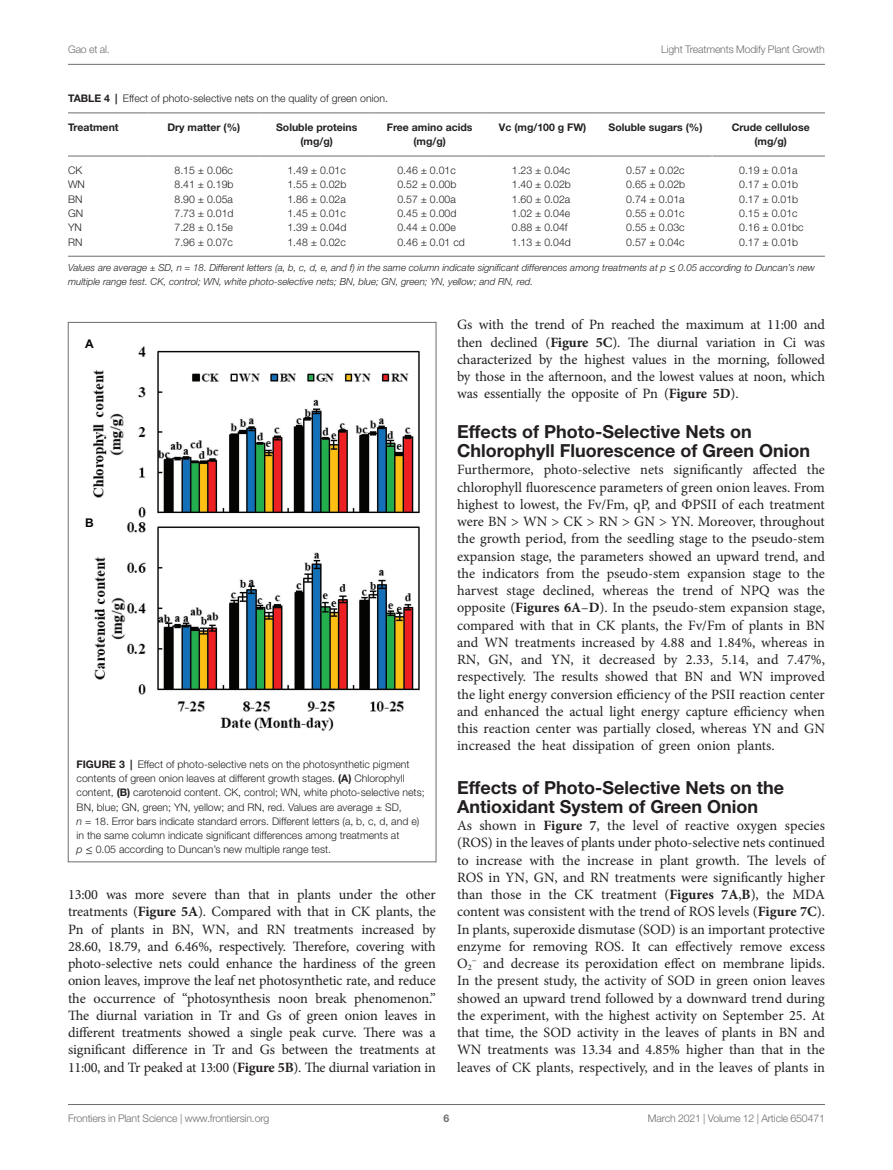
<style>
.page{position:relative;width:893px;height:1170px;background:#fff}
.page>*{position:absolute;margin:0;border:0;box-sizing:border-box;transform-origin:0 0}
.HEAD_2{font:700 18px/18.8px "Helvetica Neue LT Std";color:#231f20}
.TEXT_FLUSH{font:14.25px/17.2px "Minion Pro";letter-spacing:-.005em;color:#231f20;text-align:justify}
.TEXT{font:14.25px/17.2px "Minion Pro";letter-spacing:-.015em;color:#231f20;text-align:justify}
.t1{font:700 12px "Arial";color:#040503}
.FIG_LEG{font:300 10.5px/14.2px "Helvetica Neue LT Std";color:#231f20}
.TB_TX{font:300 10.5px "Helvetica Neue LT Std";color:#231f20}
.t2{font:300 10.5px "Helvetica Neue LT Std";letter-spacing:-.015em;color:#6c6d70}
.TB_CH{font:700 10.5px/14.2px "Helvetica Neue LT Std";color:#231f20;text-align:center}
.TT{font:300 10.5px "Helvetica Neue LT Std";color:#231f20}
.t3{font:700 10.5px "Helvetica Neue LT Std";color:#6c6d70}
.TFN{font:italic 300 9.75px/13.5px "Helvetica Neue LT Std";color:#231f20}
.s1{font-weight:700}
.s2{font-family:"STIX General";font-weight:400;font-style:normal}
.s3{font-style:italic}
.s4{font-family:"STIX General";font-weight:400}
</style>
<div class="page">
<hr style="left:68px;top:64px;width:757px;height:1px;background:#6c6d70">
<hr style="left:68px;top:1104px;width:757px;height:1px;background:#6c6d70">
<hr style="left:68px;top:256px;width:757px;height:1px;background:#6c6d70">
<hr style="left:147px;top:113px;width:113px;height:1px;background:#6c6d70">
<hr style="left:147px;top:156px;width:113px;height:1px;background:#6c6d70">
<hr style="left:260px;top:113px;width:113px;height:1px;background:#6c6d70">
<hr style="left:260px;top:156px;width:113px;height:1px;background:#6c6d70">
<hr style="left:373px;top:113px;width:113px;height:1px;background:#6c6d70">
<hr style="left:373px;top:156px;width:113px;height:1px;background:#6c6d70">
<hr style="left:486px;top:113px;width:113px;height:1px;background:#6c6d70">
<hr style="left:486px;top:156px;width:113px;height:1px;background:#6c6d70">
<hr style="left:599px;top:113px;width:113px;height:1px;background:#6c6d70">
<hr style="left:599px;top:156px;width:113px;height:1px;background:#6c6d70">
<hr style="left:712px;top:113px;width:113px;height:1px;background:#6c6d70">
<hr style="left:712px;top:156px;width:113px;height:1px;background:#6c6d70">
<hr style="left:68px;top:113px;width:79px;height:1px;background:#6c6d70">
<hr style="left:68px;top:156px;width:79px;height:1px;background:#6c6d70">
<img style="left:93px;top:346px;width:327px;height:385px">
<p class="t2" style="left:68px;top:42px;width:43px">Gao et al.</p>
<p class="t2" style="left:661px;top:42px;width:165px">Light Treatments Modify Plant Growth</p>
<p class="TT" style="left:68px;top:92px;width:321px"><span class="s1">TABLE 4 |</span> Effect of photo-selective nets on the quality of green onion.</p>
<p class="TB_CH" style="left:68px;top:120px;width:52px">Treatment</p>
<p class="TB_CH" style="left:167px;top:120px;width:74px">Dry matter (%)</p>
<p class="TB_CH" style="left:276px;top:120px;width:83px">Soluble proteins (mg/g)</p>
<p class="TB_CH" style="left:387px;top:120px;width:87px">Free amino acids (mg/g)</p>
<p class="TB_CH" style="left:499px;top:120px;width:89px">Vc (mg/100 g FW)</p>
<p class="TB_CH" style="left:609px;top:120px;width:95px">Soluble sugars (%)</p>
<p class="TB_CH" style="left:732px;top:120px;width:79px">Crude cellulose (mg/g)</p>
<p class="TB_TX" style="left:68px;top:164px;width:16px">CK</p>
<p class="TB_TX" style="left:175px;top:164px;width:60px">8.15 ± 0.06c</p>
<p class="TB_TX" style="left:287px;top:164px;width:60px">1.49 ± 0.01c</p>
<p class="TB_TX" style="left:397px;top:164px;width:60px">0.46 ± 0.01c</p>
<p class="TB_TX" style="left:512px;top:164px;width:60px">1.23 ± 0.04c</p>
<p class="TB_TX" style="left:626px;top:164px;width:60px">0.57 ± 0.02c</p>
<p class="TB_TX" style="left:739px;top:164px;width:60px">0.19 ± 0.01a</p>
<p class="TB_TX" style="left:68px;top:178px;width:18px">WN</p>
<p class="TB_TX" style="left:175px;top:178px;width:61px">8.41 ± 0.19b</p>
<p class="TB_TX" style="left:287px;top:178px;width:61px">1.55 ± 0.02b</p>
<p class="TB_TX" style="left:397px;top:178px;width:61px">0.52 ± 0.00b</p>
<p class="TB_TX" style="left:512px;top:178px;width:61px">1.40 ± 0.02b</p>
<p class="TB_TX" style="left:626px;top:178px;width:61px">0.65 ± 0.02b</p>
<p class="TB_TX" style="left:739px;top:178px;width:61px">0.17 ± 0.01b</p>
<p class="TB_TX" style="left:68px;top:192px;width:16px">BN</p>
<p class="TB_TX" style="left:175px;top:192px;width:60px">8.90 ± 0.05a</p>
<p class="TB_TX" style="left:287px;top:192px;width:60px">1.86 ± 0.02a</p>
<p class="TB_TX" style="left:397px;top:192px;width:60px">0.57 ± 0.00a</p>
<p class="TB_TX" style="left:512px;top:192px;width:60px">1.60 ± 0.02a</p>
<p class="TB_TX" style="left:626px;top:192px;width:60px">0.74 ± 0.01a</p>
<p class="TB_TX" style="left:739px;top:192px;width:61px">0.17 ± 0.01b</p>
<p class="TB_TX" style="left:68px;top:207px;width:17px">GN</p>
<p class="TB_TX" style="left:175px;top:207px;width:61px">7.73 ± 0.01d</p>
<p class="TB_TX" style="left:287px;top:207px;width:60px">1.45 ± 0.01c</p>
<p class="TB_TX" style="left:397px;top:207px;width:61px">0.45 ± 0.00d</p>
<p class="TB_TX" style="left:512px;top:207px;width:60px">1.02 ± 0.04e</p>
<p class="TB_TX" style="left:626px;top:207px;width:60px">0.55 ± 0.01c</p>
<p class="TB_TX" style="left:739px;top:207px;width:60px">0.15 ± 0.01c</p>
<p class="TB_TX" style="left:68px;top:221px;width:15px">YN</p>
<p class="TB_TX" style="left:175px;top:221px;width:60px">7.28 ± 0.15e</p>
<p class="TB_TX" style="left:287px;top:221px;width:61px">1.39 ± 0.04d</p>
<p class="TB_TX" style="left:397px;top:221px;width:60px">0.44 ± 0.00e</p>
<p class="TB_TX" style="left:512px;top:221px;width:57px">0.88 ± 0.04f</p>
<p class="TB_TX" style="left:626px;top:221px;width:60px">0.55 ± 0.03c</p>
<p class="TB_TX" style="left:739px;top:221px;width:66px">0.16 ± 0.01bc</p>
<p class="TB_TX" style="left:68px;top:235px;width:16px">RN</p>
<p class="TB_TX" style="left:175px;top:235px;width:60px">7.96 ± 0.07c</p>
<p class="TB_TX" style="left:287px;top:235px;width:60px">1.48 ± 0.02c</p>
<p class="TB_TX" style="left:397px;top:235px;width:69px">0.46 ± 0.01 cd</p>
<p class="TB_TX" style="left:512px;top:235px;width:61px">1.13 ± 0.04d</p>
<p class="TB_TX" style="left:626px;top:235px;width:60px">0.57 ± 0.04c</p>
<p class="TB_TX" style="left:739px;top:235px;width:61px">0.17 ± 0.01b</p>
<p class="TFN" style="left:68px;top:261px;width:748px">Values are average ± SD, n = 18. Different letters (a, b, c, d, e, and f) in the same column indicate significant differences among treatments at p <span class="s2">≤</span> 0.05 according to Duncan’s new multiple range test. CK, control; WN, white photo-selective nets; BN, blue; GN, green; YN, yellow; and RN, red.</p>
<p class="t1" style="left:85px;top:336px;width:10px">A</p>
<p class="t1" style="left:85px;top:514px;width:10px">B</p>
<p class="FIG_LEG" style="left:77px;top:756px;width:349px"><span class="s1">FIGURE 3 |</span> Effect of photo-selective nets on the photosynthetic pigment contents of green onion leaves at different growth stages. <span class="s1">(A)</span> Chlorophyll content, <span class="s1">(B)</span> carotenoid content. CK, control; WN, white photo-selective nets; BN, blue; GN, green; YN, yellow; and RN, red. Values are average ± SD,<br><span class="s3">n</span> = 18. Error bars indicate standard errors. Different letters (a, b, c, d, and e) in the same column indicate significant differences among treatments at<br><span class="s3">p</span> <span class="s4">≤</span> 0.05 according to Duncan’s new multiple range test.</p>
<p class="TEXT" style="left:68px;top:885px;width:369px">13:00 was more severe than that in plants under the other treatments (<span class="s1">Figure 5A</span>). Compared with that in CK plants, the Pn of plants in BN, WN, and RN treatments increased by 28.60, 18.79, and 6.46%, respectively. Therefore, covering with photo-selective nets could enhance the hardiness of the green onion leaves, improve the leaf net photosynthetic rate, and reduce the occurrence of “photosynthesis noon break phenomenon.” The diurnal variation in Tr and Gs of green onion leaves in different treatments showed a single peak curve. There was a significant difference in Tr and Gs between the treatments at 11:00, and Tr peaked at 13:00 (<span class="s1">Figure 5B</span>). The diurnal variation in</p>
<p class="TEXT" style="left:457px;top:316px;width:369px">Gs with the trend of Pn reached the maximum at 11:00 and then declined (<span class="s1">Figure 5C</span>). The diurnal variation in Ci was characterized by the highest values in the morning, followed by those in the afternoon, and the lowest values at noon, which was essentially the opposite of Pn (<span class="s1">Figure 5D</span>).</p>
<p class="HEAD_2" style="left:457px;top:422px;width:354px">Effects of Photo-Selective Nets on<br>Chlorophyll Fluorescence of Green Onion</p>
<p class="TEXT_FLUSH" style="left:457px;top:461px;width:369px">Furthermore, photo-selective nets significantly affected the chlorophyll fluorescence parameters of green onion leaves. From highest to lowest, the Fv/Fm, qP, and ФPSII of each treatment were BN &gt; WN &gt; CK &gt; RN &gt; GN &gt; YN. Moreover, throughout the growth period, from the seedling stage to the pseudo-stem expansion stage, the parameters showed an upward trend, and the indicators from the pseudo-stem expansion stage to the harvest stage declined, whereas the trend of NPQ was the opposite (<span class="s1">Figures 6A</span>–<span class="s1">D</span>). In the pseudo-stem expansion stage, compared with that in CK plants, the Fv/Fm of plants in BN and WN treatments increased by 4.88 and 1.84%, whereas in RN, GN, and YN, it decreased by 2.33, 5.14, and 7.47%, respectively. The results showed that BN and WN improved the light energy conversion efficiency of the PSII reaction center and enhanced the actual light energy capture efficiency when this reaction center was partially closed, whereas YN and GN increased the heat dissipation of green onion plants.</p>
<p class="HEAD_2" style="left:457px;top:777px;width:329px">Effects of Photo-Selective Nets on the<br>Antioxidant System of Green Onion</p>
<p class="TEXT_FLUSH" style="left:457px;top:816px;width:369px">As shown in <span class="s1">Figure 7</span>, the level of reactive oxygen species (ROS) in the leaves of plants under photo-selective nets continued to increase with the increase in plant growth. The levels of ROS in YN, GN, and RN treatments were significantly higher than those in the CK treatment (<span class="s1">Figures 7A</span>,<span class="s1">B</span>), the MDA content was consistent with the trend of ROS levels (<span class="s1">Figure 7C</span>).<br>In plants, superoxide dismutase (SOD) is an important protective enzyme for removing ROS. It can effectively remove excess O<sub>2</sub><sup>−</sup> and decrease its peroxidation effect on membrane lipids.<br>In the present study, the activity of SOD in green onion leaves showed an upward trend followed by a downward trend during the experiment, with the highest activity on September 25. At that time, the SOD activity in the leaves of plants in BN and WN treatments was 13.34 and 4.85% higher than that in the leaves of CK plants, respectively, and in the leaves of plants in</p>
<p class="t2" style="left:68px;top:1111px;width:203px">Frontiers in Plant Science | www.frontiersin.org</p>
<p class="t3" style="left:444px;top:1111px;width:7px">6</p>
<p class="t2" style="left:648px;top:1111px;width:178px">March 2021 | Volume 12 | Article 650471</p>
</div>
